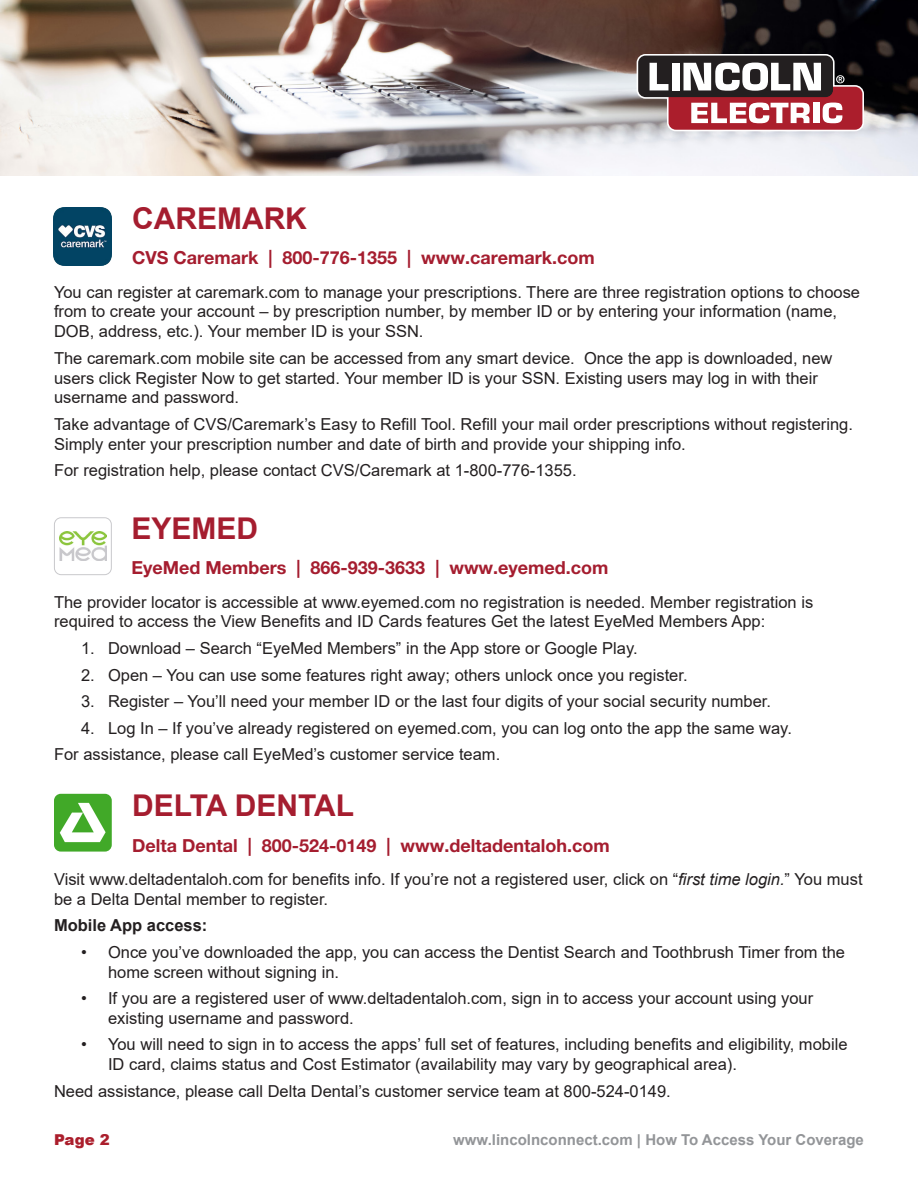
<style>
.page{position:relative;width:918px;height:1188px;background:#fff}
.page>*{position:absolute;margin:0;border:0;box-sizing:border-box;transform-origin:0 0}
.t1{font:700 30px "Arial";color:#a51d2f}
.t2{font:700 18px "Helvetica Neue LT Pro";color:#a51d2f}
.t3{font:16.5px/19.8px "Arial";color:#231f20}
.t4{font:700 16.5px "Arial";color:#231f20}
.t5{font:700 15px "Arial";color:#939598}
.t6{font:900 15px "Arial";color:#ab1e2c}
.s1{font-style:italic}
</style>
<div class="page">
<img style="left:0;top:0;width:918px;height:176px">
<svg style="left:635px;top:52px;width:231px;height:81px"></svg>
<img style="left:54px;top:794px;width:58px;height:58px">
<img style="left:54px;top:207px;width:58px;height:58px">
<div style="left:54px;top:517px;width:58px;height:58px;border:1px solid #c9c9cc;border-radius:7px"></div>
<img style="left:60px;top:532px;width:46px;height:29px">
<p class="t1" style="left:132px;top:198px;width:176px">CAREMARK</p>
<p class="t2" style="left:132px;top:247px;width:464px">CVS Caremark | 800-776-1355 | www.caremark.com</p>
<p class="t3" style="left:54px;top:282px;width:808px">You can register at caremark.com to manage your prescriptions. There are three registration options to choose from to create your account – by prescription number, by member ID or by entering your information (name,<br>DOB, address, etc.). Your member ID is your SSN.</p>
<p class="t3" style="left:54px;top:348px;width:780px">The caremark.com mobile site can be accessed from any smart device. Once the app is downloaded, new users click Register Now to get started. Your member ID is your SSN. Existing users may log in with their username and password.</p>
<p class="t3" style="left:54px;top:414px;width:801px">Take advantage of CVS/Caremark’s Easy to Refill Tool. Refill your mail order prescriptions without registering.<br>Simply enter your prescription number and date of birth and provide your shipping info.</p>
<p class="t3" style="left:54px;top:460px;width:524px">For registration help, please contact CVS/Caremark at 1-800-776-1355.</p>
<p class="t1" style="left:132px;top:508px;width:128px">EYEMED</p>
<p class="t2" style="left:132px;top:557px;width:478px">EyeMed Members | 866-939-3633 | www.eyemed.com</p>
<p class="t3" style="left:54px;top:592px;width:761px">The provider locator is accessible at www.eyemed.com no registration is needed. Member registration is required to access the View Benefits and ID Cards features Get the latest EyeMed Members App:</p>
<p class="t3" style="left:81px;top:638px;width:558px">1. Download – Search “EyeMed Members” in the App store or Google Play.</p>
<p class="t3" style="left:81px;top:665px;width:608px">2. Open – You can use some features right away; others unlock once you register.</p>
<p class="t3" style="left:81px;top:691px;width:692px">3. Register – You’ll need your member ID or the last four digits of your social security number.</p>
<p class="t3" style="left:81px;top:718px;width:712px">4. Log In – If you’ve already registered on eyemed.com, you can log onto the app the same way.</p>
<p class="t3" style="left:54px;top:744px;width:448px">For assistance, please call EyeMed’s customer service team.</p>
<p class="t1" style="left:132px;top:785px;width:224px">DELTA DENTAL</p>
<p class="t2" style="left:132px;top:834px;width:479px">Delta Dental | 800-524-0149 | www.deltadentaloh.com</p>
<p class="t3" style="left:54px;top:869px;width:810px">Visit www.deltadentaloh.com for benefits info. If you’re not a registered user, click on “<span class="s1">first time login.</span>” You must be a Delta Dental member to register.</p>
<p class="t4" style="left:54px;top:914px;width:155px">Mobile App access:</p>
<p class="t3" style="left:108px;top:942px;width:739px;text-indent:-27px">• Once you’ve downloaded the app, you can access the Dentist Search and Toothbrush Timer from the home screen without signing in.</p>
<p class="t3" style="left:108px;top:988px;width:707px;text-indent:-27px">• If you are a registered user of www.deltadentaloh.com, sign in to access your account using your existing username and password.</p>
<p class="t3" style="left:108px;top:1035px;width:741px;text-indent:-27px">• You will need to sign in to access the apps’ full set of features, including benefits and eligibility, mobile<br>ID card, claims status and Cost Estimator (availability may vary by geographical area).</p>
<p class="t3" style="left:54px;top:1081px;width:618px">Need assistance, please call Delta Dental’s customer service team at 800-524-0149.</p>
<p class="t6" style="left:54px;top:1128px;width:57px">Page 2</p>
<p class="t5" style="left:453px;top:1129px;width:412px">www.lincolnconnect.com | How To Access Your Coverage</p>
</div>
